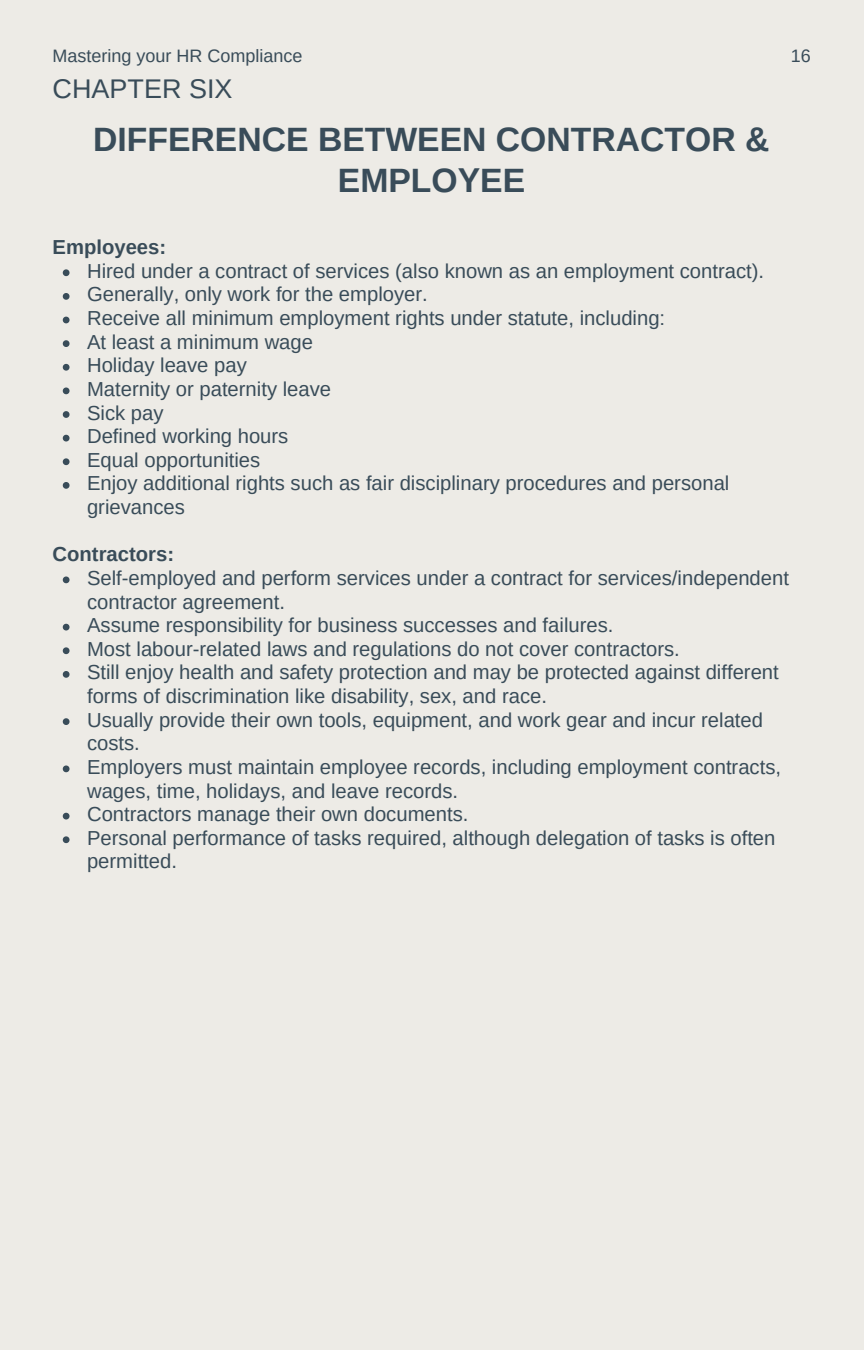
<style>
.page{position:relative;width:864px;height:1350px;background:#edebe6}
.page>*{position:absolute;margin:0;border:0;box-sizing:border-box;transform-origin:0 0}
.t1{font:700 33.75px/40.5px "Arimo";color:#394c59;text-align:center}
.t2{font:27px "Arimo";color:#394c59}
.t3{font:20.25px/23.6px "Arimo";color:#394c59}
.t4{font:700 20.25px "Arimo";color:#394c59}
.t5{font:18px "Arimo";color:#394c59}
</style>
<div class="page">
<svg style="left:63px;top:269px;width:7px;height:7px"></svg>
<svg style="left:63px;top:293px;width:7px;height:7px"></svg>
<svg style="left:63px;top:317px;width:7px;height:6px"></svg>
<svg style="left:63px;top:340px;width:7px;height:7px"></svg>
<svg style="left:63px;top:364px;width:7px;height:7px"></svg>
<svg style="left:63px;top:388px;width:7px;height:6px"></svg>
<svg style="left:63px;top:411px;width:7px;height:7px"></svg>
<svg style="left:63px;top:435px;width:7px;height:7px"></svg>
<svg style="left:63px;top:458px;width:7px;height:7px"></svg>
<svg style="left:63px;top:482px;width:7px;height:7px"></svg>
<svg style="left:63px;top:577px;width:7px;height:6px"></svg>
<svg style="left:63px;top:624px;width:7px;height:7px"></svg>
<svg style="left:63px;top:647px;width:7px;height:7px"></svg>
<svg style="left:63px;top:671px;width:7px;height:7px"></svg>
<svg style="left:63px;top:718px;width:7px;height:7px"></svg>
<svg style="left:63px;top:766px;width:7px;height:6px"></svg>
<svg style="left:63px;top:813px;width:7px;height:7px"></svg>
<svg style="left:63px;top:836px;width:7px;height:7px"></svg>
<p class="t5" style="left:53px;top:46px;width:251px">Mastering your HR Compliance</p>
<p class="t2" style="left:53px;top:73px;width:181px">CHAPTER SIX</p>
<p class="t1" style="left:93px;top:119px;width:678px">DIFFERENCE BETWEEN CONTRACTOR &amp;<br>EMPLOYEE</p>
<p class="t5" style="left:791px;top:46px;width:22px">16</p>
<h2 class="t4" style="left:53px;top:236px;width:115px">Employees:</h2>
<h1 class="t3" style="left:87px;top:259px;width:679px">Hired under a contract of services (also known as an employment contract).</h1>
<h3 class="t3" style="left:87px;top:283px;width:342px">Generally, only work for the employer.</h3>
<p class="t3" style="left:87px;top:306px;width:580px">Receive all minimum employment rights under statute, including:</p>
<p class="t3" style="left:87px;top:330px;width:228px">At least a minimum wage</p>
<p class="t3" style="left:87px;top:353px;width:161px">Holiday leave pay</p>
<p class="t3" style="left:87px;top:377px;width:246px">Maternity or paternity leave</p>
<p class="t3" style="left:87px;top:401px;width:78px">Sick pay</p>
<p class="t3" style="left:87px;top:424px;width:203px">Defined working hours</p>
<p class="t3" style="left:87px;top:448px;width:175px">Equal opportunities</p>
<p class="t3" style="left:87px;top:472px;width:644px">Enjoy additional rights such as fair disciplinary procedures and personal grievances</p>
<p class="t4" style="left:53px;top:543px;width:123px">Contractors:</p>
<p class="t3" style="left:87px;top:566px;width:703px">Self-employed and perform services under a contract for services/independent contractor agreement.</p>
<h3 class="t3" style="left:87px;top:613px;width:528px">Assume responsibility for business successes and failures.</h3>
<p class="t3" style="left:87px;top:637px;width:594px">Most labour-related laws and regulations do not cover contractors.</p>
<p class="t3" style="left:87px;top:661px;width:693px">Still enjoy health and safety protection and may be protected against different forms of discrimination like disability, sex, and race.</p>
<p class="t3" style="left:87px;top:708px;width:678px">Usually provide their own tools, equipment, and work gear and incur related costs.</p>
<p class="t3" style="left:87px;top:755px;width:696px">Employers must maintain employee records, including employment contracts, wages, time, holidays, and leave records.</p>
<p class="t3" style="left:87px;top:802px;width:383px">Contractors manage their own documents.</p>
<p class="t3" style="left:87px;top:826px;width:690px">Personal performance of tasks required, although delegation of tasks is often permitted.</p>
</div>
